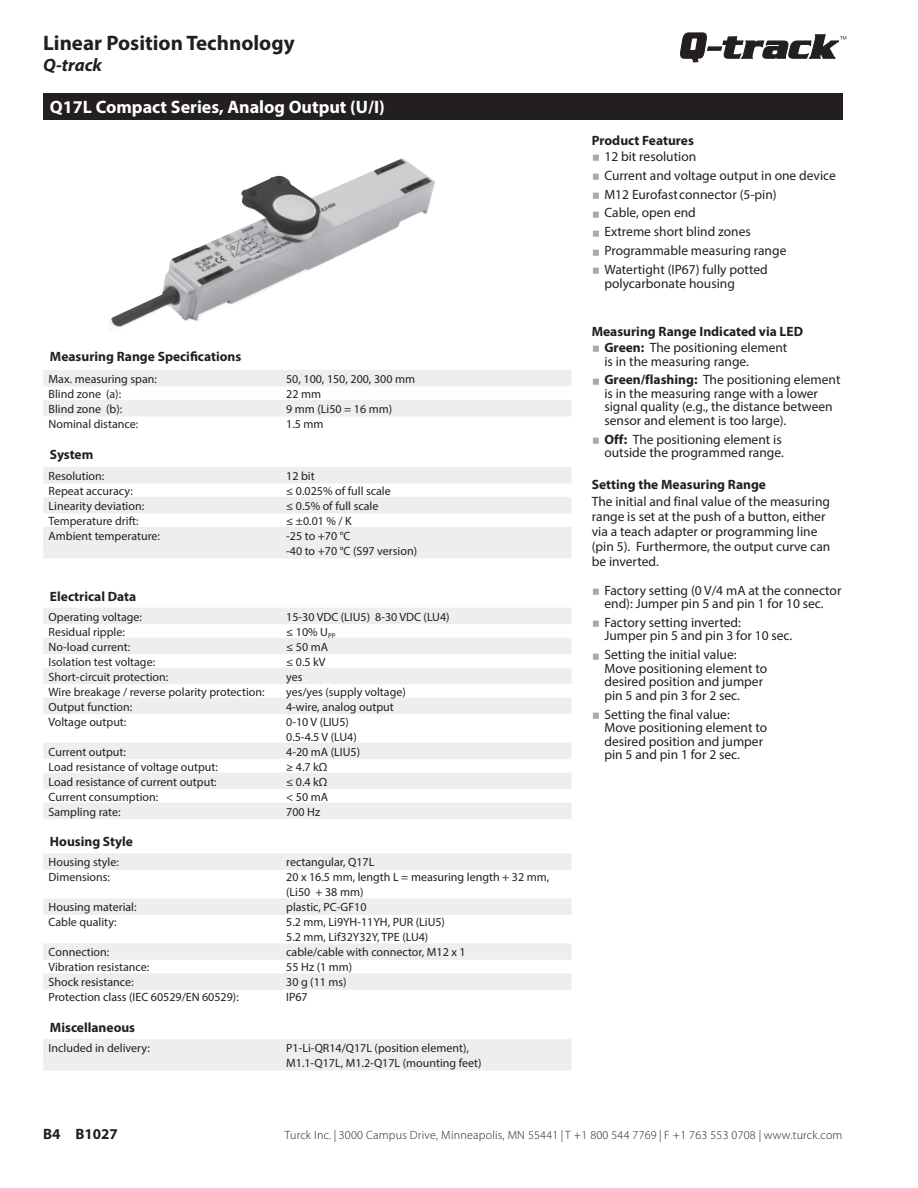
<style>
.page{position:relative;width:918px;height:1188px;background:#fff}
.page>*{position:absolute;margin:0;border:0;box-sizing:border-box;transform-origin:0 0}
.t1{font:700 21px "Myriad Pro";color:#231f20}
.t2{font:700 18px "Myriad Pro";color:#fff}
.t3{font:italic 700 18px "Myriad Pro";color:#231f20}
.t4{font:700 15px "Myriad Pro";color:#231f20}
.t5{font:13.5px/13.5px "Myriad Pro";color:#231f20}
.t6{font:700 13.5px "Myriad Pro";color:#231f20}
.t7{font:12px/15px "Myriad Pro";color:#231f20}
.t8{font:300 12px "Myriad Pro";letter-spacing:.02em;color:#231f20}
.s1{font-family:"Minion Pro";font-weight:700;font-size:21px;color:#a8a9ad}
.s2{font-weight:700}
</style>
<div class="page">
<svg style="left:680px;top:32px;width:166px;height:31px"></svg>
<div style="left:43px;top:93px;width:799px;height:27px;background:#231f20"></div>
<div style="left:43px;top:370px;width:529px;height:16px;background:#eeeeef"></div>
<div style="left:43px;top:400px;width:529px;height:16px;background:#eeeeef"></div>
<div style="left:43px;top:467px;width:529px;height:16px;background:#eeeeef"></div>
<div style="left:43px;top:497px;width:529px;height:16px;background:#eeeeef"></div>
<div style="left:43px;top:527px;width:529px;height:16px;background:#eeeeef"></div>
<div style="left:43px;top:542px;width:529px;height:16px;background:#eeeeef"></div>
<div style="left:43px;top:608px;width:529px;height:16px;background:#eeeeef"></div>
<div style="left:43px;top:638px;width:529px;height:16px;background:#eeeeef"></div>
<div style="left:43px;top:668px;width:529px;height:16px;background:#eeeeef"></div>
<div style="left:43px;top:698px;width:529px;height:16px;background:#eeeeef"></div>
<div style="left:43px;top:743px;width:529px;height:16px;background:#eeeeef"></div>
<div style="left:43px;top:773px;width:529px;height:16px;background:#eeeeef"></div>
<div style="left:43px;top:803px;width:529px;height:16px;background:#eeeeef"></div>
<div style="left:43px;top:853px;width:529px;height:17px;background:#eeeeef"></div>
<div style="left:43px;top:898px;width:529px;height:17px;background:#eeeeef"></div>
<div style="left:43px;top:943px;width:529px;height:17px;background:#eeeeef"></div>
<div style="left:43px;top:973px;width:529px;height:17px;background:#eeeeef"></div>
<div style="left:43px;top:1039px;width:529px;height:17px;background:#eeeeef"></div>
<div style="left:43px;top:1054px;width:529px;height:17px;background:#eeeeef"></div>
<img style="left:111px;top:158px;width:324px;height:170px">
<h1 class="t1" style="left:43px;top:34px;width:253px">Linear Position Technology</h1>
<h2 class="t3" style="left:43px;top:54px;width:60px">Q-track</h2>
<h2 class="t2" style="left:50px;top:100px;width:336px">Q17L Compact Series, Analog Output (U/I)</h2>
<p class="t6" style="left:50px;top:351px;width:193px">Measuring Range Specifications</p>
<p class="t7" style="left:49px;top:372px;width:110px">Max. measuring span:</p>
<p class="t7" style="left:286px;top:372px;width:130px">50, 100, 150, 200, 300 mm</p>
<p class="t7" style="left:49px;top:387px;width:74px">Blind zone (a):</p>
<p class="t7" style="left:286px;top:387px;width:36px">22 mm</p>
<p class="t7" style="left:49px;top:402px;width:75px">Blind zone (b):</p>
<p class="t7" style="left:286px;top:402px;width:107px">9 mm (Li50 = 16 mm)</p>
<p class="t7" style="left:49px;top:417px;width:91px">Nominal distance:</p>
<p class="t7" style="left:286px;top:417px;width:39px">1.5 mm</p>
<p class="t6" style="left:50px;top:450px;width:45px">System</p>
<p class="t7" style="left:49px;top:469px;width:57px">Resolution:</p>
<p class="t7" style="left:286px;top:469px;width:30px">12 bit</p>
<p class="t7" style="left:49px;top:484px;width:86px">Repeat accuracy:</p>
<p class="t7" style="left:286px;top:484px;width:106px">≤ 0.025% of full scale</p>
<p class="t7" style="left:49px;top:499px;width:97px">Linearity deviation:</p>
<p class="t7" style="left:286px;top:499px;width:94px">≤ 0.5% of full scale</p>
<p class="t7" style="left:49px;top:514px;width:92px">Temperature drift:</p>
<p class="t7" style="left:286px;top:514px;width:67px">≤ ±0.01 % / K</p>
<p class="t7" style="left:49px;top:529px;width:113px">Ambient temperature:</p>
<p class="t7" style="left:286px;top:529px;width:132px">-25 to +70 °C<br>-40 to +70 °C (S97 version)</p>
<p class="t6" style="left:50px;top:591px;width:88px">Electrical Data</p>
<p class="t7" style="left:49px;top:610px;width:95px">Operating voltage:</p>
<p class="t7" style="left:286px;top:610px;width:165px">15-30 VDC (LIU5) 8-30 VDC (LU4)</p>
<p class="t7" style="left:49px;top:625px;width:78px">Residual ripple:</p>
<p class="t7" style="left:286px;top:625px;width:51px">≤ 10% U<sub>PP</sub></p>
<p class="t7" style="left:49px;top:640px;width:83px">No-load current:</p>
<p class="t7" style="left:286px;top:640px;width:43px">≤ 50 mA</p>
<p class="t7" style="left:49px;top:655px;width:108px">Isolation test voltage:</p>
<p class="t7" style="left:286px;top:655px;width:41px">≤ 0.5 kV</p>
<p class="t7" style="left:49px;top:670px;width:121px">Short-circuit protection:</p>
<p class="t7" style="left:286px;top:670px;width:18px">yes</p>
<p class="t7" style="left:49px;top:685px;width:218px">Wire breakage / reverse polarity protection:</p>
<p class="t7" style="left:286px;top:685px;width:121px">yes/yes (supply voltage)</p>
<p class="t7" style="left:49px;top:700px;width:85px">Output function:</p>
<p class="t7" style="left:286px;top:700px;width:109px">4-wire, analog output</p>
<p class="t7" style="left:49px;top:715px;width:79px">Voltage output:</p>
<p class="t7" style="left:286px;top:715px;width:72px">0-10 V (LIU5)<br>0.5-4.5 V (LU4)</p>
<p class="t7" style="left:49px;top:745px;width:79px">Current output:</p>
<p class="t7" style="left:286px;top:745px;width:75px">4-20 mA (LIU5)</p>
<p class="t7" style="left:49px;top:760px;width:171px">Load resistance of voltage output:</p>
<p class="t7" style="left:286px;top:760px;width:43px">≥ 4.7 kΩ</p>
<p class="t7" style="left:49px;top:775px;width:170px">Load resistance of current output:</p>
<p class="t7" style="left:286px;top:775px;width:43px">≤ 0.4 kΩ</p>
<p class="t7" style="left:49px;top:790px;width:111px">Current consumption:</p>
<p class="t7" style="left:286px;top:790px;width:43px">&lt; 50 mA</p>
<p class="t7" style="left:49px;top:805px;width:74px">Sampling rate:</p>
<p class="t7" style="left:286px;top:805px;width:36px">700 Hz</p>
<p class="t6" style="left:50px;top:837px;width:85px">Housing Style</p>
<p class="t7" style="left:49px;top:856px;width:72px">Housing style:</p>
<p class="t7" style="left:286px;top:856px;width:90px">rectangular, Q17L</p>
<p class="t7" style="left:49px;top:871px;width:63px">Dimensions:</p>
<p class="t7" style="left:286px;top:871px;width:265px">20 x 16.5 mm, length L = measuring length + 32 mm, (Li50 + 38 mm)</p>
<p class="t7" style="left:49px;top:901px;width:90px">Housing material:</p>
<p class="t7" style="left:286px;top:901px;width:82px">plastic, PC-GF10</p>
<p class="t7" style="left:49px;top:916px;width:70px">Cable quality:</p>
<p class="t7" style="left:286px;top:916px;width:160px">5.2 mm, Li9YH-11YH, PUR (LiU5)<br>5.2 mm, Lif32Y32Y, TPE (LU4)</p>
<p class="t7" style="left:49px;top:946px;width:62px">Connection:</p>
<p class="t7" style="left:286px;top:946px;width:181px">cable/cable with connector, M12 x 1</p>
<p class="t7" style="left:49px;top:961px;width:102px">Vibration resistance:</p>
<p class="t7" style="left:286px;top:961px;width:68px">55 Hz (1 mm)</p>
<p class="t7" style="left:49px;top:976px;width:87px">Shock resistance:</p>
<p class="t7" style="left:286px;top:976px;width:62px">30 g (11 ms)</p>
<p class="t7" style="left:49px;top:991px;width:192px">Protection class (IEC 60529/EN 60529):</p>
<p class="t7" style="left:286px;top:991px;width:23px">IP67</p>
<p class="t6" style="left:50px;top:1022px;width:87px">Miscellaneous</p>
<p class="t7" style="left:49px;top:1041px;width:103px">Included in delivery:</p>
<p class="t7" style="left:286px;top:1041px;width:197px">P1-Li-QR14/Q17L (position element),<br>M1.1-Q17L, M1.2-Q17L (mounting feet)</p>
<p class="t6" style="left:592px;top:135px;width:104px">Product Features</p>
<p class="t5" style="left:592px;top:150px;width:106px"><span class="s1">■</span> 12 bit resolution</p>
<p class="t5" style="left:592px;top:169px;width:246px"><span class="s1">■</span> Current and voltage output in one device</p>
<p class="t5" style="left:592px;top:188px;width:187px"><span class="s1">■</span> M12 Eurofastconnector (5-pin)</p>
<p class="t5" style="left:592px;top:207px;width:106px"><span class="s1">■</span> Cable, open end</p>
<p class="t5" style="left:592px;top:226px;width:161px"><span class="s1">■</span> Extreme short blind zones</p>
<p class="t5" style="left:592px;top:245px;width:196px"><span class="s1">■</span> Programmable measuring range</p>
<p class="t5" style="left:604px;top:264px;width:165px;text-indent:-13px"><span class="s1">■</span> Watertight (IP67) fully potted polycarbonate housing</p>
<p class="t6" style="left:592px;top:327px;width:213px">Measuring Range Indicated via LED</p>
<p class="t5" style="left:604px;top:342px;width:184px;text-indent:-13px"><span class="s1">■</span> <span class="s2">Green:</span> The positioning element is in the measuring range.</p>
<p class="t5" style="left:604px;top:374px;width:238px;text-indent:-13px"><span class="s1">■</span> <span class="s2">Green/flashing:</span> The positioning element is in the measuring range with a lower signal quality (e.g., the distance between sensor and element is too large).</p>
<p class="t5" style="left:592px;top:433px;width:194px;text-align:right"><span class="s1">■</span> <span class="s2">Off:</span> The positioning element is outside the programmed range.</p>
<p class="t6" style="left:592px;top:479px;width:176px">Setting the Measuring Range</p>
<p class="t5" style="left:592px;top:495px;width:240px;line-height:15px">The initial and final value of the measuring range is set at the push of a button, either via a teach adapter or programming line (pin 5). Furthermore, the output curve can be inverted.</p>
<p class="t5" style="left:592px;top:584px;width:251px;text-align:center"><span class="s1">■</span> Factory setting (0 V/4 mA at the connector end): Jumper pin 5 and pin 1 for 10 sec.</p>
<p class="t5" style="left:604px;top:617px;width:189px;text-indent:-13px"><span class="s1">■</span> Factory setting inverted:<br>Jumper pin 5 and pin 3 for 10 sec.</p>
<p class="t5" style="left:604px;top:649px;width:164px;text-indent:-13px"><span class="s1">■</span> Setting the initial value:<br>Move positioning element to desired position and jumper pin 5 and pin 3 for 2 sec.</p>
<p class="t5" style="left:604px;top:708px;width:164px;text-indent:-13px"><span class="s1">■</span> Setting the final value:<br>Move positioning element to desired position and jumper pin 5 and pin 1 for 2 sec.</p>
<p class="t4" style="left:43px;top:1128px;width:76px">B4 B1027</p>
<p class="t8" style="left:285px;top:1127px;width:559px">Turck Inc. | 3000 Campus Drive, Minneapolis, MN 55441 | T +1 800 544 7769 | F +1 763 553 0708 | www.turck.com</p>
</div>
